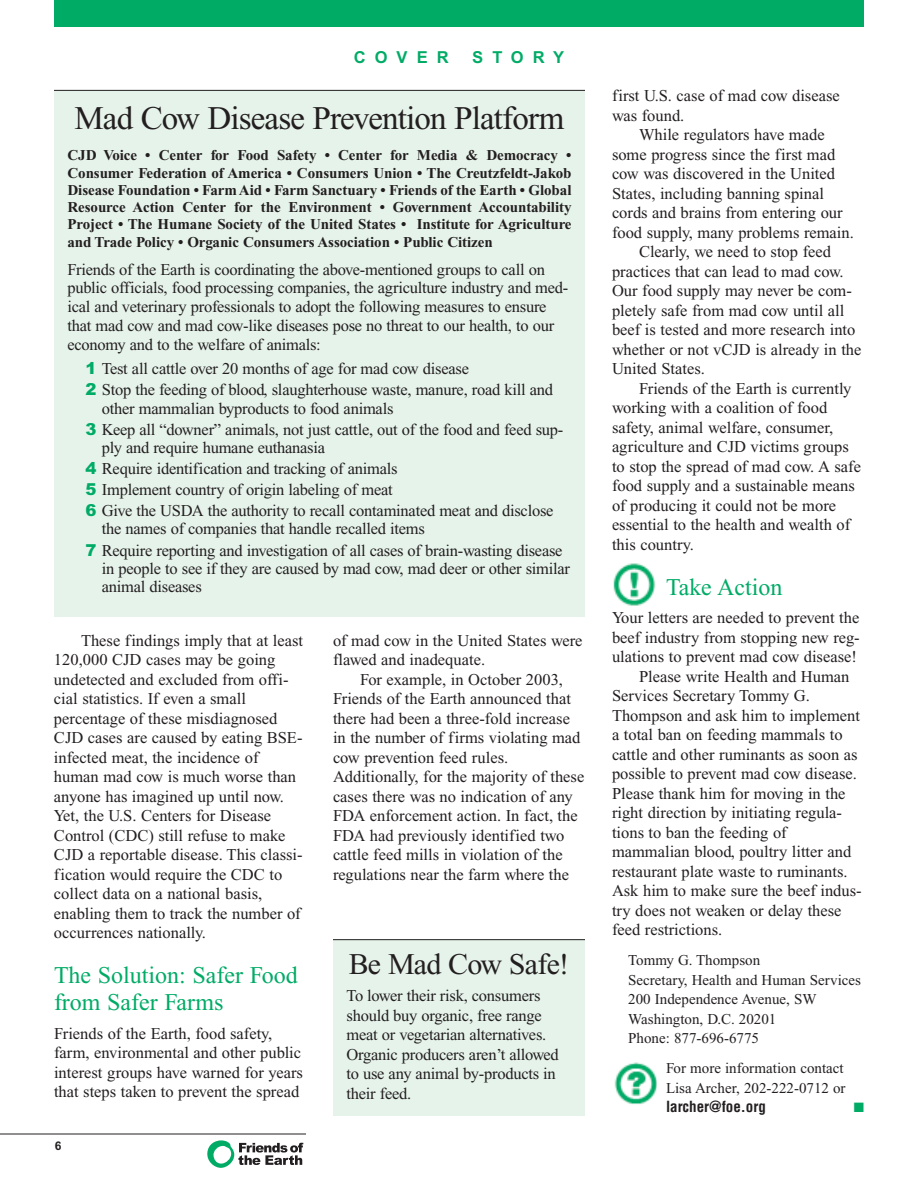
<style>
.page{position:relative;width:918px;height:1188px;background:#fff}
.page>*{position:absolute;margin:0;border:0;box-sizing:border-box;transform-origin:0 0}
.t1{font:33px "Times";letter-spacing:-.025em;color:#231f20}
.t2{font:30px "Times";letter-spacing:-.025em;color:#231f20}
.t3{font:24px/27px "Times";color:#00ab66}
.t4{font:16.5px/19.5px "Times";color:#231f20}
.t5{font:700 16.5px "Arial";letter-spacing:.555em;color:#00ab66}
.t6{font:700 15px/17.2px "Times";letter-spacing:-.005em;color:#231f20;text-align:justify}
.t7{font:15px/19.5px "Times";color:#231f20}
.t8{font:700 condensed 15px "Helvetica";color:#231f20}
.t9{font:13.5px "Zapf Dingbats";color:#00ab66}
.t10{font:700 12px "Arial";color:#231f20}
.s1{font-family:"Arial";font-weight:900;color:#00ab66}
</style>
<div class="page">
<svg style="left:207px;top:1140px;width:96px;height:28px"></svg>
<div style="left:54px;top:0;width:810px;height:27px;background:#00ab66"></div>
<hr style="left:0;top:1134px;width:306px;height:1px;background:#231f20">
<div style="left:54px;top:90px;width:531px;height:527px;background:#e6f3eb"></div>
<hr style="left:54px;top:90px;width:531px;height:1px;background:#231f20">
<div style="left:333px;top:940px;width:252px;height:176px;background:#e6f3eb"></div>
<hr style="left:333px;top:939px;width:252px;height:1px;background:#231f20">
<img style="left:613px;top:563px;width:43px;height:43px">
<img style="left:614px;top:1062px;width:43px;height:42px">
<p class="t5" style="left:354px;top:51px;width:96px">COVER</p>
<p class="t5" style="left:472px;top:51px;width:93px">STORY</p>
<h1 class="t1" style="left:74px;top:106px;width:492px">Mad Cow Disease Prevention Platform</h1>
<p class="t6" style="left:68px;top:148px;width:506px">CJD Voice • Center for Food Safety • Center for Media &amp; Democracy • Consumer Federation of America • Consumers Union • The Creutzfeldt-Jakob Disease Foundation • Farm Aid • Farm Sanctuary • Friends of the Earth • Global Resource Action Center for the Environment • Government Accountability Project • The Humane Society of the United States • Institute for Agriculture and Trade Policy • Organic Consumers Association • Public Citizen</p>
<p class="t4" style="left:68px;top:261px;width:502px;line-height:18.9px">Friends of the Earth is coordinating the above-mentioned groups to call on public officials, food processing companies, the agriculture industry and med&shy;ical and veterinary professionals to adopt the following measures to ensure that mad cow and mad cow-like diseases pose no threat to our health, to our economy and to the welfare of animals:</p>
<p class="t4" style="left:86px;top:360px;width:469px;line-height:21.1px"><span class="s1">1</span> Test all cattle over 20 months of age for mad cow disease<br><span class="s1">2</span> Stop the feeding of blood, slaughterhouse waste, manure, road kill and</p>
<p class="t4" style="left:86px;top:399px;width:479px;line-height:21.1px;text-indent:16px">other mammalian byproducts to food animals<br><span class="s1">3</span> Keep all “downer” animals, not just cattle, out of the food and feed sup-</p>
<p class="t4" style="left:86px;top:438px;width:470px;line-height:21.1px;text-indent:16px">ply and require humane euthanasia<br><span class="s1">4</span> Require identification and tracking of animals<br><span class="s1">5</span> Implement country of origin labeling of meat<br><span class="s1">6</span> Give the USDA the authority to recall contaminated meat and disclose</p>
<p class="t4" style="left:86px;top:520px;width:479px;line-height:21.1px;text-indent:16px">the names of companies that handle recalled items<br><span class="s1">7</span> Require reporting and investigation of all cases of brain-wasting disease</p>
<p class="t4" style="left:102px;top:561px;width:470px;line-height:18.1px">in people to see if they are caused by mad cow, mad deer or other similar animal diseases</p>
<p class="t4" style="left:54px;top:632px;width:251px;text-indent:27px">These findings imply that at least 120,000 CJD cases may be going undetected and excluded from offi&shy;cial statistics. If even a small percentage of these misdiagnosed CJD cases are caused by eating BSE&shy;infected meat, the incidence of human mad cow is much worse than anyone has imagined up until now.<br>Yet, the U.S. Centers for Disease Control (CDC) still refuse to make CJD a reportable disease. This classi&shy;fication would require the CDC to collect data on a national basis, enabling them to track the number of occurrences nationally.</p>
<h3 class="t3" style="left:54px;top:964px;width:245px">The Solution: Safer Food from Safer Farms</h3>
<p class="t4" style="left:54px;top:1025px;width:250px">Friends of the Earth, food safety, farm, environmental and other public interest groups have warned for years that steps taken to prevent the spread</p>
<p class="t10" style="left:55px;top:1142px;width:8px">6</p>
<p class="t4" style="left:333px;top:632px;width:251px">of mad cow in the United States were flawed and inadequate.</p>
<p class="t4" style="left:333px;top:671px;width:253px;text-indent:27px">For example, in October 2003, Friends of the Earth announced that there had been a three-fold increase in the number of firms violating mad cow prevention feed rules.<br>Additionally, for the majority of these cases there was no indication of any FDA enforcement action. In fact, the FDA had previously identified two cattle feed mills in violation of the regulations near the farm where the</p>
<h2 class="t2" style="left:349px;top:953px;width:222px">Be Mad Cow Safe!</h2>
<p class="t4" style="left:346px;top:987px;width:214px">To lower their risk, consumers should buy organic, free range meat or vegetarian alternatives.<br>Organic producers aren’t allowed to use any animal by-products in their feed.</p>
<p class="t4" style="left:612px;top:88px;width:229px">first U.S. case of mad cow disease was found.</p>
<p class="t4" style="left:639px;top:127px;width:187px">While regulators have made</p>
<p class="t4" style="left:612px;top:146px;width:225px">some progress since the first mad</p>
<p class="t4" style="left:612px;top:166px;width:225px">cow was discovered in the United</p>
<p class="t4" style="left:612px;top:185px;width:214px">States, including banning spinal</p>
<p class="t4" style="left:612px;top:205px;width:232px">cords and brains from entering our</p>
<p class="t4" style="left:612px;top:224px;width:243px">food supply, many problems remain.</p>
<p class="t4" style="left:639px;top:244px;width:194px">Clearly, we need to stop feed</p>
<p class="t4" style="left:612px;top:263px;width:233px">practices that can lead to mad cow.</p>
<p class="t4" style="left:612px;top:283px;width:241px">Our food supply may never be com-</p>
<p class="t4" style="left:612px;top:302px;width:234px">pletely safe from mad cow until all</p>
<p class="t4" style="left:612px;top:322px;width:245px">beef is tested and more research into</p>
<p class="t4" style="left:612px;top:341px;width:251px">whether or not vCJD is already in the</p>
<p class="t4" style="left:612px;top:361px;width:94px">United States.</p>
<p class="t4" style="left:639px;top:380px;width:214px">Friends of the Earth is currently</p>
<p class="t4" style="left:612px;top:400px;width:217px">working with a coalition of food</p>
<p class="t4" style="left:612px;top:419px;width:223px">safety, animal welfare, consumer,</p>
<p class="t4" style="left:612px;top:439px;width:238px">agriculture and CJD victims groups</p>
<p class="t4" style="left:612px;top:458px;width:251px">to stop the spread of mad cow. A safe</p>
<p class="t4" style="left:612px;top:478px;width:244px">food supply and a sustainable means</p>
<p class="t4" style="left:612px;top:497px;width:226px">of producing it could not be more</p>
<p class="t4" style="left:612px;top:517px;width:240px">essential to the health and wealth of</p>
<p class="t4" style="left:612px;top:536px;width:83px">this country.</p>
<h3 class="t3" style="left:666px;top:576px;width:118px">Take Action</h3>
<p class="t4" style="left:612px;top:610px;width:249px">Your letters are needed to prevent the</p>
<p class="t4" style="left:612px;top:629px;width:249px">beef industry from stopping new reg-</p>
<p class="t4" style="left:612px;top:649px;width:246px">ulations to prevent mad cow disease!</p>
<p class="t4" style="left:639px;top:668px;width:212px">Please write Health and Human</p>
<p class="t4" style="left:612px;top:688px;width:199px">Services Secretary Tommy G.</p>
<p class="t4" style="left:612px;top:707px;width:250px">Thompson and ask him to implement</p>
<p class="t4" style="left:612px;top:727px;width:232px">a total ban on feeding mammals to</p>
<p class="t4" style="left:612px;top:746px;width:247px">cattle and other ruminants as soon as</p>
<p class="t4" style="left:612px;top:766px;width:247px">possible to prevent mad cow disease.</p>
<p class="t4" style="left:612px;top:785px;width:235px">Please thank him for moving in the</p>
<p class="t4" style="left:612px;top:805px;width:232px">right direction by initiating regula-</p>
<p class="t4" style="left:612px;top:824px;width:176px">tions to ban the feeding of</p>
<p class="t4" style="left:612px;top:844px;width:241px">mammalian blood, poultry litter and</p>
<p class="t4" style="left:612px;top:863px;width:237px">restaurant plate waste to ruminants.</p>
<p class="t4" style="left:612px;top:883px;width:251px">Ask him to make sure the beef indus-</p>
<p class="t4" style="left:612px;top:902px;width:231px">try does not weaken or delay these</p>
<p class="t4" style="left:612px;top:922px;width:112px">feed restrictions.</p>
<p class="t7" style="left:628px;top:952px;width:234px">Tommy G. Thompson<br>Secretary, Health and Human Services<br>200 Independence Avenue, SW<br>Washington, D.C. 20201<br>Phone: 877-696-6775</p>
<p class="t7" style="left:666px;top:1060px;width:181px">For more information contact<br>Lisa Archer, 202-222-0712 or</p>
<p class="t8" style="left:666px;top:1101px;width:101px">larcher@foe.org</p>
<p class="t9" style="left:854px;top:1101px;width:12px">■</p>
</div>
